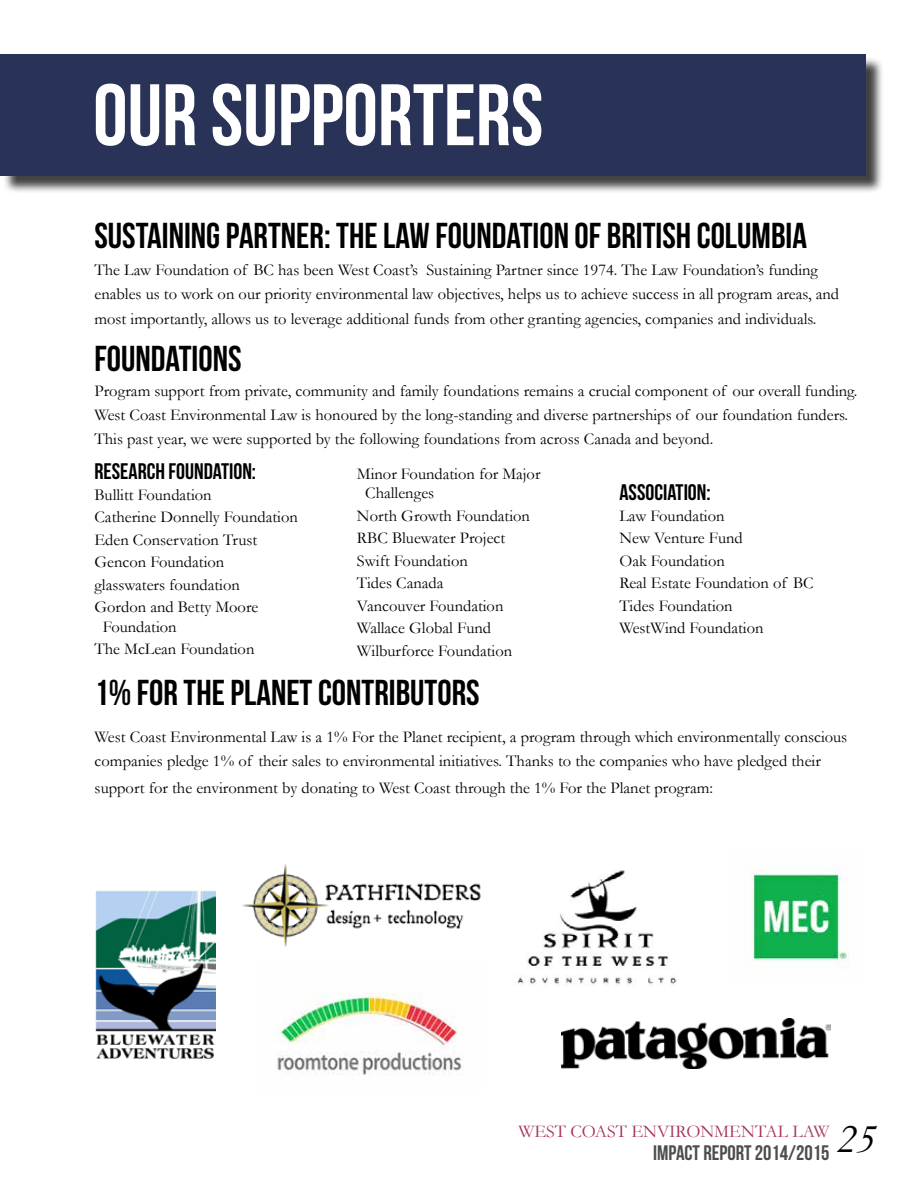
<style>
.page{position:relative;width:918px;height:1188px;background:#fff}
.page>*{position:absolute;margin:0;border:0;box-sizing:border-box;transform-origin:0 0}
.t1{font:87px "Bebas Neue";color:#fff}
.t2{font:italic 42px "Garamond";color:#000}
.t3{font:36px "Bebas Neue";color:#000}
.t4{font:22.5px "Bebas Neue";color:#000}
.t5{font:21px "Bebas Neue";color:#4d4d4f}
.t6{font:18px "Garamond";color:#a7315e}
.t7{font:16.5px/22.5px "Garamond";color:#000}
</style>
<div class="page">
<div style="left:2px;top:56px;width:882px;height:138px;background:#000;opacity:.75"></div>
<div style="left:0;top:54px;width:866px;height:121px;background:#293257"></div>
<img style="left:275px;top:993px;width:189px;height:82px">
<img style="left:517px;top:870px;width:160px;height:115px">
<img style="left:243px;top:864px;width:238px;height:82px">
<img style="left:95px;top:891px;width:120px;height:168px">
<img style="left:747px;top:873px;width:102px;height:90px">
<img style="left:562px;top:1018px;width:268px;height:51px">
<h1 class="t1" style="left:93px;top:67px;width:452px">OUR SUPPORTERS</h1>
<h3 class="t3" style="left:94px;top:216px;width:714px">SUSTAINING PARTNER: THE LAW FOUNDATION OF BRITISH COLUMBIA</h3>
<p class="t7" style="left:94px;top:257px;width:746px;line-height:24px">The Law Foundation of BC has been West Coast’s Sustaining Partner since 1974. The Law Foundation’s funding enables us to work on our priority environmental law objectives, helps us to achieve success in all program areas, and</p>
<p class="t7" style="left:94px;top:307px;width:724px">most importantly, allows us to leverage additional funds from other granting agencies, companies and individuals.</p>
<h3 class="t3" style="left:94px;top:339px;width:149px">FOUNDATIONS</h3>
<p class="t7" style="left:94px;top:379px;width:765px;line-height:24px">Program support from private, community and family foundations remains a crucial component of our overall funding.<br>West Coast Environmental Law is honoured by the long-standing and diverse partnerships of our foundation funders.<br>This past year, we were supported by the following foundations from across Canada and beyond.</p>
<h3 class="t4" style="left:94px;top:459px;width:163px">RESEARCH FOUNDATION:</h3>
<p class="t7" style="left:94px;top:483px;width:205px">Bullitt Foundation<br>Catherine Donnelly Foundation<br>Eden Conservation Trust<br>Gencon Foundation glasswaters foundation<br>Gordon and Betty Moore</p>
<p class="t7" style="left:94px;top:615px;width:161px;text-indent:8px">Foundation<br>The McLean Foundation</p>
<p class="t7" style="left:365px;top:463px;width:177px;line-height:19.5px;text-indent:-8px">Minor Foundation for Major<br>Challenges</p>
<p class="t7" style="left:357px;top:504px;width:175px">North Growth Foundation<br>RBC Bluewater Project<br>Swift Foundation<br>Tides Canada<br>Vancouver Foundation<br>Wallace Global Fund<br>Wilburforce Foundation</p>
<h3 class="t4" style="left:620px;top:480px;width:93px">ASSOCIATION:</h3>
<p class="t7" style="left:620px;top:504px;width:196px">Law Foundation<br>New Venture Fund<br>Oak Foundation<br>Real Estate Foundation of BC<br>Tides Foundation<br>WestWind Foundation</p>
<h3 class="t3" style="left:94px;top:673px;width:387px">1% FOR THE PLANET CONTRIBUTORS</h3>
<p class="t7" style="left:95px;top:724px;width:754px;line-height:24px">West Coast Environmental Law is a 1% For the Planet recipient, a program through which environmentally conscious companies pledge 1% of their sales to environmental initiatives. Thanks to the companies who have pledged their</p>
<p class="t7" style="left:95px;top:776px;width:620px">support for the environment by donating to West Coast through the 1% For the Planet program:</p>
<p class="t6" style="left:519px;top:1119px;width:312px">WEST COAST ENVIRONMENTAL LAW</p>
<p class="t5" style="left:653px;top:1141px;width:178px">IMPACT REPORT 2014/2015</p>
<h2 class="t2" style="left:837px;top:1111px;width:41px">25</h2>
</div>
